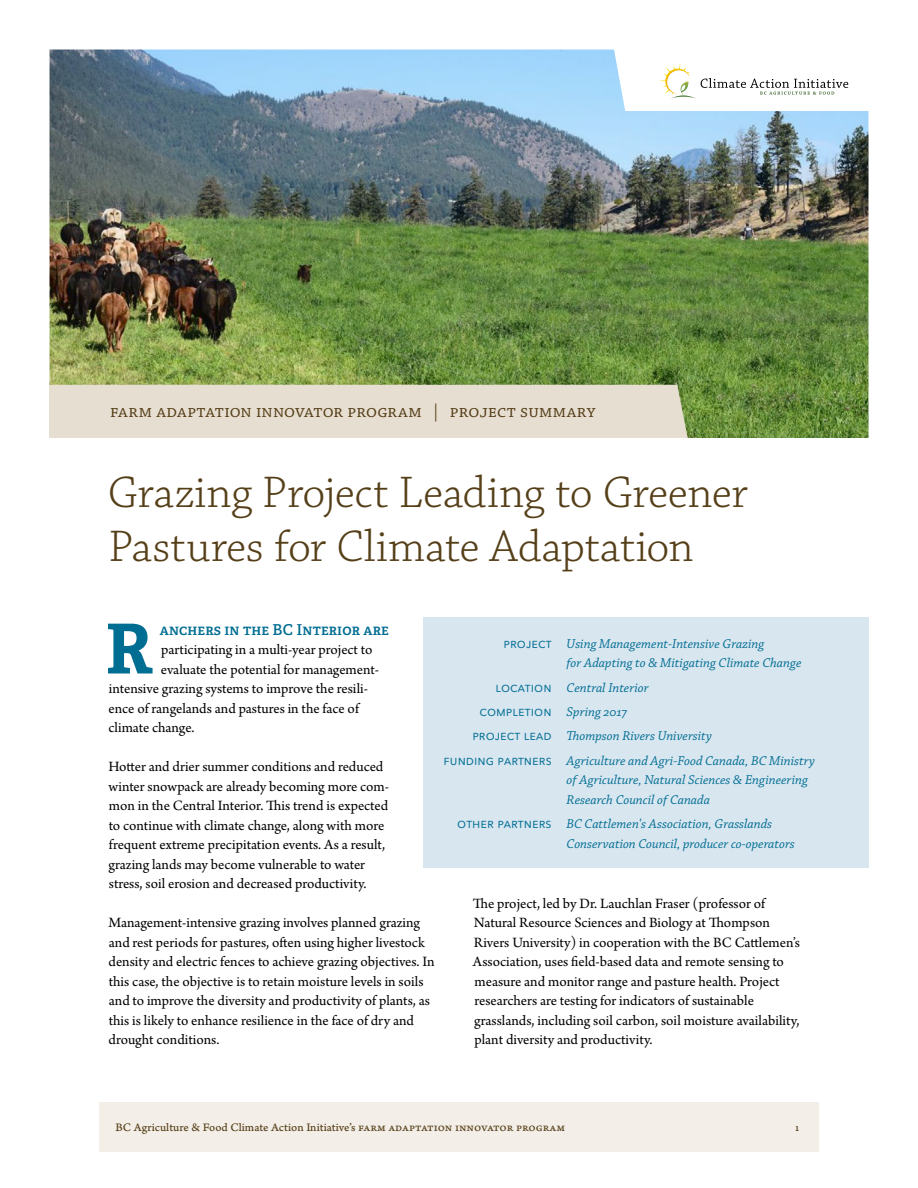
<style>
.page{position:relative;width:918px;height:1188px;background:#fff}
.page>*{position:absolute;margin:0;border:0;box-sizing:border-box;transform-origin:0 0}
.CAI_-_body__1st_para{font:700 68.85px "Adelle";color:#006d92}
.CAI_-_title_FAIP{font:300 46.5px/54px "Chaparral Pro";letter-spacing:-.005em;color:#553f18}
.CAI_-_doc_type_FAIP{font:18px "Chaparral Pro";letter-spacing:.01em;color:#553f18}
.CAI_-_body{font:15px/19.5px "Arno Pro";color:#000}
.CAI_-_body__1st_para-2{font:15px "Arno Pro";letter-spacing:-.005em;color:#000}
.CAI_-_body__1st_para-3{font:600 15px "Adelle";letter-spacing:.01em;color:#006d92}
.CAI_-_project_detail{font:italic 13.5px/19.5px "Chaparral Pro";color:#006d92}
.CAI_-_project_detail-2{font:13.5px "Avenir Next Rounded Std";color:#006d92}
.t1{font:12px "Arno Pro Caption";color:#553f18}
.s1{font-family:"Avenir Next Rounded Std";font-style:normal}
.s2{font-family:"Chaparral Pro";font-style:italic}
</style>
<div class="page">
<div style="left:99px;top:1102px;width:720px;height:50px;background:#f3eee7"></div>
<div style="left:423px;top:617px;width:446px;height:251px;background:#d8e6f0"></div>
<img style="left:50px;top:50px;width:819px;height:388px">
<svg style="left:610px;top:49px;width:259px;height:62px"></svg>
<p class="CAI_-_doc_type_FAIP" style="left:110px;top:402px;width:342px">Farm Adaptation Innovator Program | PRO</p>
<p class="CAI_-_doc_type_FAIP" style="left:480px;top:402px;width:73px">JECT SUMMAR</p>
<p class="CAI_-_doc_type_FAIP" style="left:587px;top:402px;width:10px">Y</p>
<p class="CAI_-_title_FAIP" style="left:108px;top:467px;width:641px">Grazing Project Leading to Greener<br>Pastures for Climate Adaptation</p>
<p class="CAI_-_body__1st_para" style="left:105px;top:599px;width:49px">R</p>
<p class="CAI_-_body__1st_para-3" style="left:160px;top:618px;width:231px">anchers in the BC Interior are</p>
<p class="CAI_-_body__1st_para-2" style="left:161px;top:641px;width:213px">participating in a multi-year project to</p>
<p class="CAI_-_body__1st_para-2" style="left:161px;top:660px;width:220px">evaluate the potential for management-</p>
<p class="CAI_-_body__1st_para-2" style="left:109px;top:680px;width:261px">intensive grazing systems to improve the resili-</p>
<p class="CAI_-_body__1st_para-2" style="left:109px;top:699px;width:252px">ence of rangelands and pastures in the face of</p>
<p class="CAI_-_body__1st_para-2" style="left:109px;top:719px;width:87px">climate change.</p>
<p class="CAI_-_body" style="left:108px;top:758px;width:282px">Hotter and drier summer conditions and reduced winter snowpack are already becoming more com&shy;mon in the Central Interior. This trend is expected to continue with climate change, along with more frequent extreme precipitation events. As a result, grazing lands may become vulnerable to water stress, soil erosion and decreased productivity.</p>
<p class="CAI_-_body" style="left:108px;top:914px;width:328px">Management-intensive grazing involves planned grazing and rest periods for pastures, often using higher livestock density and electric fences to achieve grazing objectives. In this case, the objective is to retain moisture levels in soils and to improve the diversity and productivity of plants, as this is likely to enhance resilience in the face of dry and drought conditions.</p>
<p class="CAI_-_project_detail" style="left:567px;top:634px;width:236px;text-indent:-63px"><span class="s1">project</span> Using Management-Intensive Grazing<br>for Adapting to &amp; Mitigating Climate Change</p>
<p class="CAI_-_project_detail" style="left:495px;top:678px;width:155px"><span class="s1">Location</span> Central Interior</p>
<p class="CAI_-_project_detail-2" style="left:480px;top:703px;width:149px">completion <span class="s2">Spring 2017</span></p>
<p class="CAI_-_project_detail-2" style="left:444px;top:728px;width:19px">P</p>
<p class="CAI_-_project_detail" style="left:479px;top:727px;width:235px"><span class="s1">roject Lead</span> Thompson Rivers University</p>
<p class="CAI_-_project_detail" style="left:567px;top:751px;width:250px;text-indent:-123px"><span class="s1">Funding partners</span> Agriculture and Agri-Food Canada, BC Ministry of Agriculture, Natural Sciences &amp; Engineering<br>Research Council of Canada</p>
<p class="CAI_-_project_detail" style="left:567px;top:815px;width:230px;text-indent:-123px"><span class="s1">Other partners</span> BC Cattlemen's Association, Grasslands<br>Conservation Council, producer co-operators</p>
<p class="CAI_-_body" style="left:473px;top:894px;width:329px">The project, led by Dr. Lauchlan Fraser (professor of Natural Resource Sciences and Biology at Thompson Rivers University) in cooperation with the BC Cattlemen’s Association, uses field-based data and remote sensing to measure and monitor range and pasture health. Project researchers are testing for indicators of sustainable grasslands, including soil carbon, soil moisture availability, plant diversity and productivity.</p>
<p class="t1" style="left:116px;top:1121px;width:451px">BC Agriculture &amp; Food Climate Action Initiative’s FARM Adaptation INNOVATOR Program</p>
<p class="t1" style="left:795px;top:1121px;width:6px">1</p>
</div>
